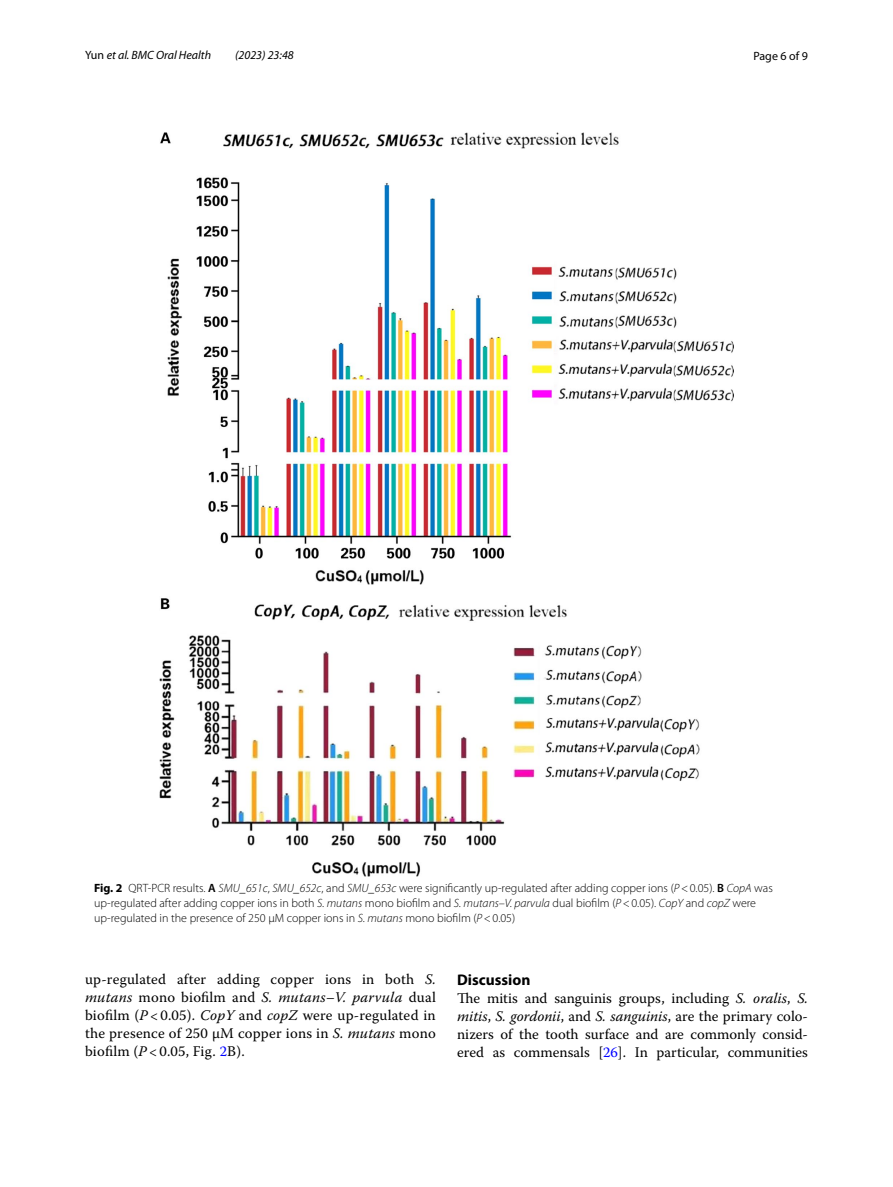
<style>
.page{position:relative;width:893px;height:1187px;background:#fff}
.page>*{position:absolute;margin:0;border:0;box-sizing:border-box;transform-origin:0 0}
.t1{font:700 15.45px "Myriad Pro";color:#000}
.t2{font:14.7px/18px "Warnock Pro";letter-spacing:.005em;color:#000;text-align:justify}
.t3{font:300 12px/15px "Myriad Pro";color:#000}
.t4{font:italic 12px "Myriad Pro";color:#000}
.t5{font:12px "Myriad Pro";color:#000}
.s1{font-style:normal}
.s2{font-weight:700}
.s3{font-weight:600}
.s4{font-style:italic}
.s5{color:#00f}
</style>
<div class="page">
<img style="left:159px;top:133px;width:574px;height:743px">
<p class="t4" style="left:85px;top:48px;width:128px"><span class="s1">Yun</span> et al. BMC Oral Health</p>
<p class="t4" style="left:235px;top:48px;width:60px">(2023) 23:48</p>
<p class="t5" style="left:753px;top:48px;width:56px">Page 6 of 9</p>
<p class="t3" style="left:94px;top:880px;width:680px"><span class="s2">Fig. 2</span> QRT-PCR results. <span class="s3">A</span> <span class="s4">SMU_651c</span>, <span class="s4">SMU_652c</span>, and <span class="s4">SMU_653c</span> were significantly up-regulated after adding copper ions (<span class="s4">P</span>&lt;0.05). <span class="s3">B</span> <span class="s4">CopA</span> was up-regulated after adding copper ions in both <span class="s4">S. mutans</span> mono biofilm and <span class="s4">S. mutans–V. parvula</span> dual biofilm (<span class="s4">P</span>&lt;0.05). <span class="s4">CopY</span> and <span class="s4">copZ</span> were up-regulated in the presence of 250 µM copper ions in <span class="s4">S. mutans</span> mono biofilm (<span class="s4">P</span>&lt;0.05)</p>
<p class="t2" style="left:85px;top:969px;width:352px">up-regulated after adding copper ions in both <span class="s4">S. mutans</span> mono biofilm and <span class="s4">S. mutans–V. parvula</span> dual biofilm (<span class="s4">P</span> &lt; 0.05). <span class="s4">CopY</span> and <span class="s4">copZ</span> were up-regulated in the presence of 250 µM copper ions in <span class="s4">S. mutans</span> mono biofilm (<span class="s4">P</span> &lt; 0.05, Fig. <span class="s5">2</span>B).</p>
<p class="t1" style="left:457px;top:969px;width:75px">Discussion</p>
<p class="t2" style="left:457px;top:988px;width:352px">The mitis and sanguinis groups, including <span class="s4">S. oralis</span>, <span class="s4">S. mitis</span>, <span class="s4">S. gordonii</span>, and <span class="s4">S. sanguinis</span>, are the primary colo&shy;nizers of the tooth surface and are commonly consid&shy;ered as commensals [<span class="s5">26</span>]. In particular, communities</p>
</div>
